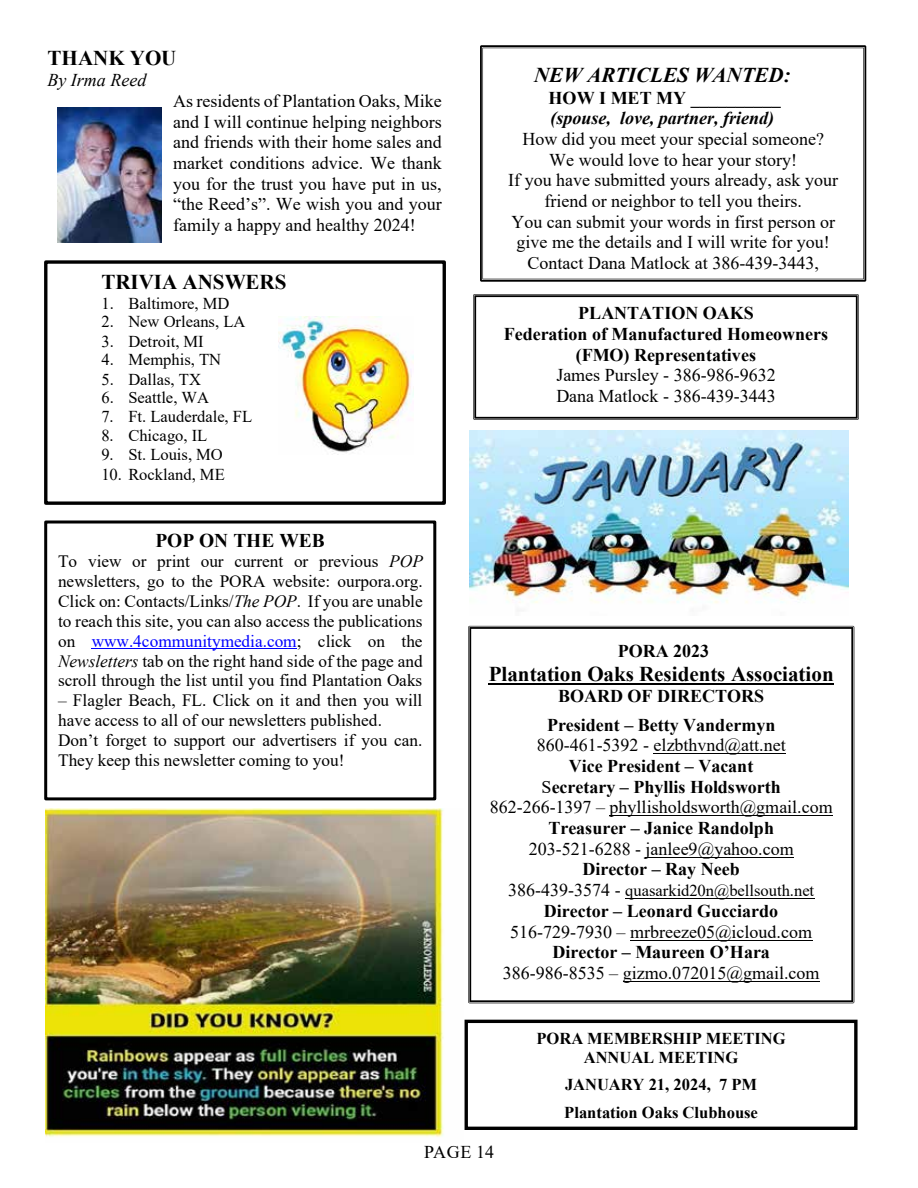
<style>
.page{position:relative;width:918px;height:1188px;background:#fff}
.page>*{position:absolute;margin:0;border:0;box-sizing:border-box;transform-origin:0 0}
.t1{font:700 21px "Times New Roman";color:#000}
.t2{font:italic 700 21px "Times New Roman";color:#000}
.t3{font:700 19.5px "Times New Roman";color:#000}
.t4{font:18px/20.7px "Times New Roman";color:#000;text-align:justify}
.t5{font:700 18px/20.7px "Times New Roman";color:#000;text-align:center}
.t6{font:italic 700 18px "Times New Roman";color:#000}
.t7{font:italic 18px "Times New Roman";color:#000}
.t8{font:17.25px/19.8px "Times New Roman";color:#000;text-align:justify}
.t9{font:16.5px "Times New Roman";color:#000}
.t10{font:700 16.5px/18.9px "Times New Roman";color:#000;text-align:center}
.s1{font-style:italic}
.s2{color:#00f}
.s3{font-weight:400}
.s4{font-size:18px}
</style>
<div class="page">
<div style="left:44px;top:521px;width:392px;height:279px;border:3px solid #000"></div>
<hr style="left:92px;top:648px;width:205px;height:1px;background:#00f">
<div style="left:465px;top:1020px;width:393px;height:110px;border:3px solid #000"></div>
<svg style="left:480px;top:45px;width:386px;height:237px"></svg>
<svg style="left:473px;top:294px;width:386px;height:126px"></svg>
<svg style="left:468px;top:626px;width:386px;height:377px"></svg>
<hr style="left:489px;top:683px;width:345px;height:2px;background:#000">
<hr style="left:654px;top:753px;width:132px;height:1px;background:#000">
<hr style="left:610px;top:815px;width:223px;height:1px;background:#000">
<hr style="left:646px;top:857px;width:148px;height:1px;background:#000">
<hr style="left:625px;top:898px;width:189px;height:1px;background:#000">
<hr style="left:630px;top:940px;width:182px;height:1px;background:#000">
<hr style="left:623px;top:981px;width:197px;height:1px;background:#000">
<div style="left:44px;top:260px;width:402px;height:245px;border:3px solid #000"></div>
<img style="left:47px;top:269px;width:396px;height:227px">
<img style="left:278px;top:317px;width:136px;height:137px">
<img style="left:58px;top:107px;width:104px;height:135px">
<img style="left:46px;top:808px;width:398px;height:329px">
<img style="left:470px;top:430px;width:379px;height:173px">
<p class="t1" style="left:48px;top:43px;width:130px">THANK YOU</p>
<p class="t7" style="left:48px;top:68px;width:100px">By Irma Reed</p>
<p class="t4" style="left:173px;top:90px;width:270px">As residents of Plantation Oaks, Mike and I will continue helping neighbors and friends with their home sales and market conditions advice. We thank you for the trust you have put in us, “the Reed’s”. We wish you and your family a happy and healthy 2024!</p>
<p class="t1" style="left:101px;top:267px;width:186px">TRIVIA ANSWERS</p>
<p class="t9" style="left:101px;top:291px;width:129px">1. Baltimore, MD</p>
<p class="t9" style="left:101px;top:310px;width:146px">2. New Orleans, LA</p>
<p class="t9" style="left:101px;top:329px;width:104px">3. Detroit, MI</p>
<p class="t9" style="left:101px;top:348px;width:121px">4. Memphis, TN</p>
<p class="t9" style="left:101px;top:367px;width:101px">5. Dallas, TX</p>
<p class="t9" style="left:101px;top:386px;width:109px">6. Seattle, WA</p>
<p class="t9" style="left:101px;top:405px;width:152px">7. Ft. Lauderdale, FL</p>
<p class="t9" style="left:101px;top:424px;width:107px">8. Chicago, IL</p>
<p class="t9" style="left:101px;top:443px;width:123px">9. St. Louis, MO</p>
<p class="t9" style="left:101px;top:462px;width:125px">10. Rockland, ME</p>
<p class="t3" style="left:155px;top:527px;width:171px">POP ON THE WEB</p>
<p class="t8" style="left:58px;top:551px;width:366px">To view or print our current or previous <span class="s1">POP </span>newsletters, go to the PORA website: ourpora.org.<br>Click on: Contacts/Links/<span class="s1">The POP</span>. If you are unable to reach this site, you can also access the publications on <span class="s2">www.4communitymedia.com</span>; click on the <span class="s1">Newsletters</span> tab on the right hand side of the page and scroll through the list until you find Plantation Oaks</p>
<p class="t8" style="left:58px;top:690px;width:366px;text-align:left">– Flagler Beach, FL. Click on it and then you will have access to all of our newsletters published.<br>Don’t forget to support our advertisers if you can.<br>They keep this newsletter coming to you!</p>
<p class="t2" style="left:534px;top:61px;width:258px">NEW ARTICLES WANTED:</p>
<p class="t5" style="left:549px;top:87px;width:234px">HOW I MET MY __________</p>
<p class="t6" style="left:551px;top:106px;width:225px">(spouse, love, partner, friend)</p>
<p class="t4" style="left:508px;top:128px;width:331px;text-align:center">How did you meet your special someone?<br>We would love to hear your story!<br>If you have submitted yours already, ask your friend or neighbor to tell you theirs.<br>You can submit your words in first person or give me the details and I will write for you!<br>Contact Dana Matlock at 386-439-3443,</p>
<p class="t5" style="left:504px;top:302px;width:326px">PLANTATION OAKS<br>Federation of Manufactured Homeowners (FMO) Representatives</p>
<p class="t4" style="left:556px;top:364px;width:221px">James Pursley - 386-986-9632<br>Dana Matlock - 386-439-3443</p>
<p class="t5" style="left:618px;top:640px;width:93px">PORA 2023</p>
<p class="t1" style="left:489px;top:659px;width:347px">Plantation Oaks Residents Association</p>
<p class="t5" style="left:547px;top:681px;width:230px;line-height:28.7px">BOARD OF DIRECTORS<br>President – Betty Vandermyn</p>
<p class="t4" style="left:537px;top:734px;width:250px">860-461-5392 - elzbthvnd@att.net</p>
<p class="t5" style="left:490px;top:755px;width:344px">Vice President – Vacant<br><span class="s3">S</span>ecretary – Phyllis Holdsworth<br><span class="s3">862-266-1397 – phyllisholdsworth@gmail.com</span></p>
<p class="t5" style="left:548px;top:817px;width:227px">Treasurer – Janice Randolph</p>
<p class="t4" style="left:529px;top:838px;width:266px">203-521-6288 - janlee9@yahoo.com</p>
<p class="t5" style="left:582px;top:859px;width:159px">Director – Ray Neeb</p>
<p class="t9" style="left:508px;top:879px;width:307px"><span class="s4">386-439-3574 -</span> quasarkid20n@bellsouth.net</p>
<p class="t5" style="left:544px;top:900px;width:236px">Director – Leonard Gucciardo</p>
<p class="t4" style="left:510px;top:921px;width:303px">516-729-7930 – mrbreeze05@icloud.com</p>
<p class="t5" style="left:553px;top:941px;width:219px">Director – Maureen O’Hara</p>
<p class="t4" style="left:503px;top:962px;width:318px">386-986-8535 – gizmo.072015@gmail.com</p>
<p class="t10" style="left:536px;top:1028px;width:251px">PORA MEMBERSHIP MEETING<br>ANNUAL MEETING</p>
<p class="t10" style="left:564px;top:1071px;width:195px;line-height:27.6px;text-align:left">JANUARY 21, 2024, 7 PM<br>Plantation Oaks Clubhouse</p>
<p class="t4" style="left:424px;top:1141px;width:72px">PAGE 14</p>
</div>
